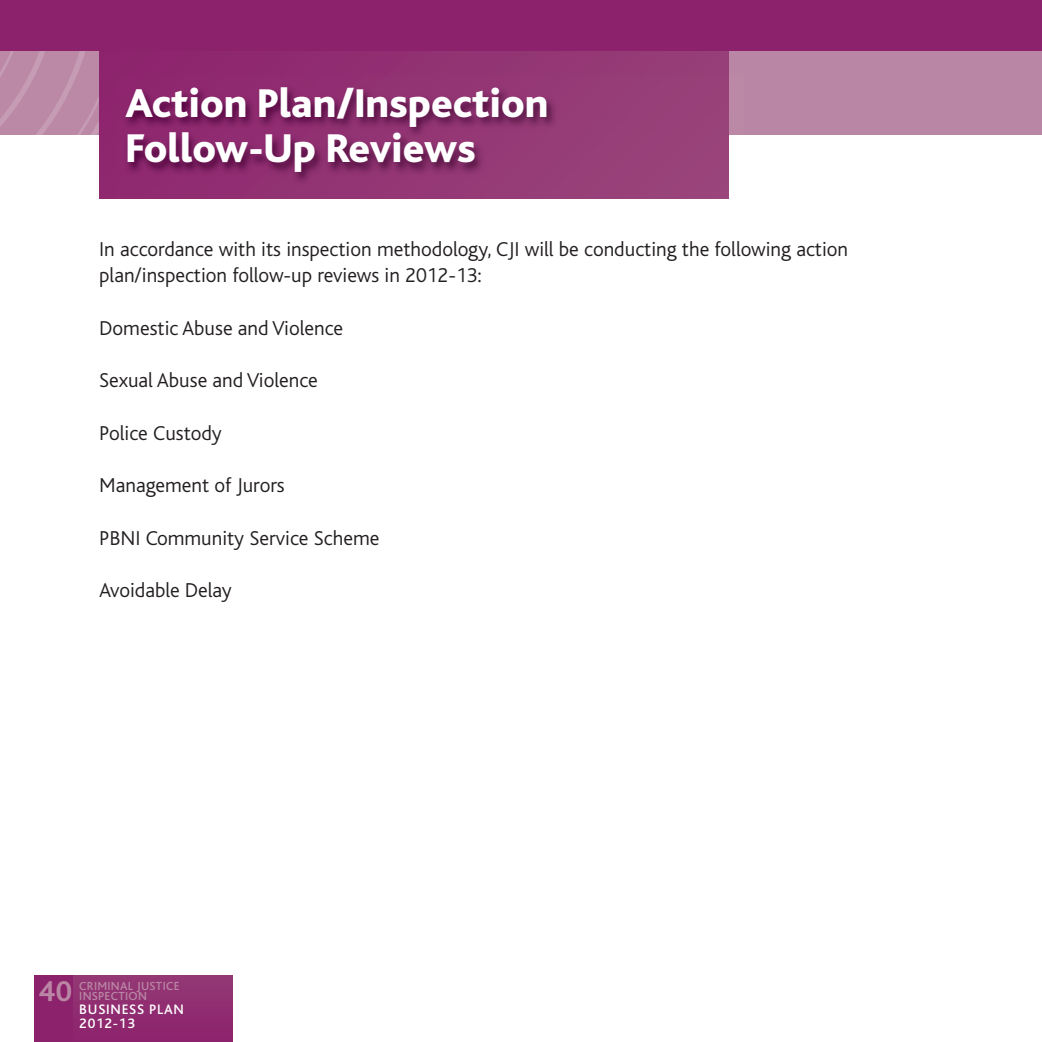
<style>
.page{position:relative;width:1042px;height:1042px;background:#fff}
.page>*{position:absolute;margin:0;border:0;box-sizing:border-box;transform-origin:0 0}
.t1{font:800 42px/45.5px "Bliss";color:#fff}
.t2{font:700 29.93px "Bliss";color:#ba86a5}
.t3{font:300 21px/26.2px "Bliss";color:#231f20}
.t4{font:500 14.35px/14px "Bliss";letter-spacing:.055em;color:#fff}
.t5{font:500 12.25px/10.5px "Bliss";letter-spacing:.025em;color:#ba86a5}
</style>
<div class="page">
<div style="left:35px;top:975px;width:198px;height:67px;background:#8d226c"></div>
<div style="left:73px;top:975px;width:160px;height:67px;background:#902d71"></div>
<div style="left:0;top:37px;width:1042px;height:97px;background:#ba86a5"></div>
<img style="left:0;top:50px;width:99px;height:84px">
<svg style="left:99px;top:50px;width:630px;height:148px;background:#912e71"></svg>
<img style="left:117px;top:76px;width:626px;height:123px">
<div style="left:0;top:0;width:1042px;height:50px;background:#8d226c"></div>
<h1 class="t1" style="left:126px;top:84px;width:424px">Action Plan/Inspection<br>Follow-Up Reviews</h1>
<p class="t3" style="left:99px;top:238px;width:750px">In accordance with its inspection methodology, CJI will be conducting the following action plan/inspection follow-up reviews in 2012-13:</p>
<p class="t3" style="left:99px;top:317px;width:245px">Domestic Abuse and Violence</p>
<p class="t3" style="left:99px;top:369px;width:220px">Sexual Abuse and Violence</p>
<p class="t3" style="left:99px;top:422px;width:124px">Police Custody</p>
<p class="t3" style="left:99px;top:474px;width:187px">Management of Jurors</p>
<p class="t3" style="left:99px;top:527px;width:282px">PBNI Community Service Scheme</p>
<p class="t3" style="left:99px;top:579px;width:134px">Avoidable Delay</p>
<h2 class="t2" style="left:39px;top:982px;width:35px">40</h2>
<p class="t5" style="left:79px;top:981px;width:102px">CRIMINAL JUSTICE<br>INSPECTION</p>
<p class="t4" style="left:79px;top:1004px;width:106px">BUSINESS PLAN<br>2012-13</p>
</div>
